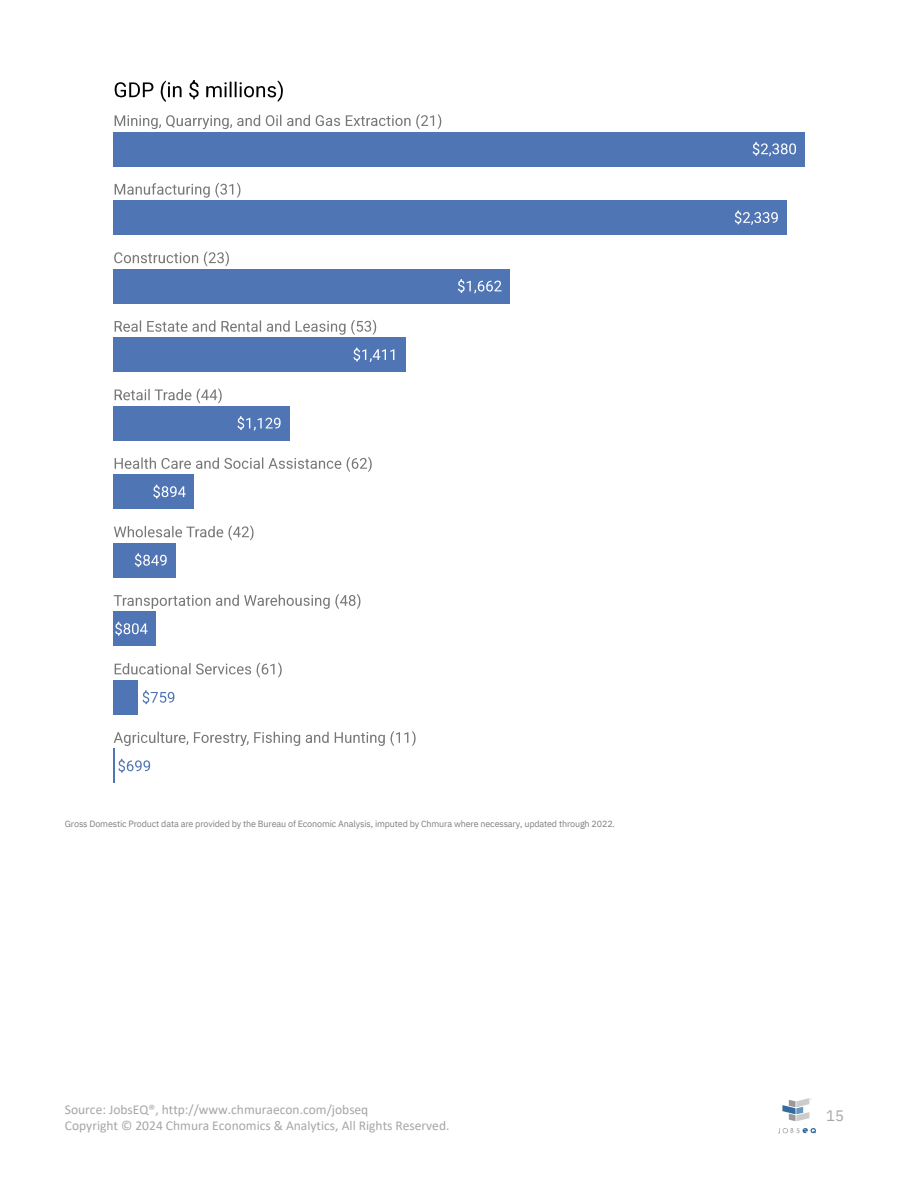
<style>
.page{position:relative;width:918px;height:1188px;background:#fff}
.page>*{position:absolute;margin:0;border:0;box-sizing:border-box;transform-origin:0 0}
.t1{font:15px "IBM Plex Sans";color:#a6a6a6}
.t2{font:13.5px/15.8px "Calibri";color:#a6a6a6}
.t3{font:9px "IBM Plex Sans";letter-spacing:-.015em;color:#808080}
</style>
<div class="page">
<div style="left:113px;top:543px;width:63px;height:35px;background:#5075b5"></div>
<svg style="left:114px;top:525px;width:140px;height:16px"></svg>
<svg style="left:135px;top:553px;width:32px;height:14px"></svg>
<div style="left:113px;top:680px;width:25px;height:35px;background:#5075b5"></div>
<svg style="left:115px;top:662px;width:167px;height:16px"></svg>
<svg style="left:143px;top:690px;width:31px;height:14px"></svg>
<div style="left:113px;top:406px;width:177px;height:35px;background:#5075b5"></div>
<svg style="left:115px;top:388px;width:107px;height:16px"></svg>
<svg style="left:237px;top:416px;width:44px;height:15px"></svg>
<div style="left:113px;top:612px;width:43px;height:34px;background:#5075b5"></div>
<svg style="left:114px;top:594px;width:247px;height:15px"></svg>
<svg style="left:115px;top:622px;width:33px;height:14px"></svg>
<hr style="left:113px;top:749px;width:2px;height:34px;background:#5075b5">
<svg style="left:114px;top:731px;width:302px;height:15px"></svg>
<svg style="left:118px;top:759px;width:32px;height:14px"></svg>
<div style="left:113px;top:475px;width:81px;height:34px;background:#5075b5"></div>
<svg style="left:115px;top:457px;width:257px;height:15px"></svg>
<svg style="left:153px;top:485px;width:33px;height:14px"></svg>
<div style="left:113px;top:337px;width:293px;height:35px;background:#5075b5"></div>
<svg style="left:115px;top:320px;width:261px;height:15px"></svg>
<svg style="left:353px;top:348px;width:41px;height:14px"></svg>
<div style="left:113px;top:269px;width:397px;height:35px;background:#5075b5"></div>
<svg style="left:114px;top:251px;width:115px;height:16px"></svg>
<svg style="left:458px;top:279px;width:44px;height:15px"></svg>
<div style="left:113px;top:200px;width:674px;height:35px;background:#5075b5"></div>
<svg style="left:115px;top:183px;width:126px;height:15px"></svg>
<svg style="left:735px;top:210px;width:43px;height:15px"></svg>
<svg style="left:115px;top:80px;width:168px;height:22px"></svg>
<div style="left:113px;top:132px;width:692px;height:34px;background:#5075b5"></div>
<svg style="left:115px;top:114px;width:326px;height:15px"></svg>
<svg style="left:753px;top:142px;width:43px;height:14px"></svg>
<svg style="left:782px;top:1098px;width:30px;height:23px"></svg>
<svg style="left:778px;top:1128px;width:38px;height:5px"></svg>
<p class="t3" style="left:65px;top:818px;width:552px">Gross Domestic Product data are provided by the Bureau of Economic Analysis, imputed by Chmura where necessary, updated through 2022.</p>
<p class="t2" style="left:65px;top:1103px;width:386px">Source: JobsEQ®, http://www.chmuraecon.com/jobseq<br>Copyright © 2024 Chmura Economics &amp; Analytics, All Rights Reserved.</p>
<p class="t1" style="left:826px;top:1106px;width:19px">15</p>
</div>
